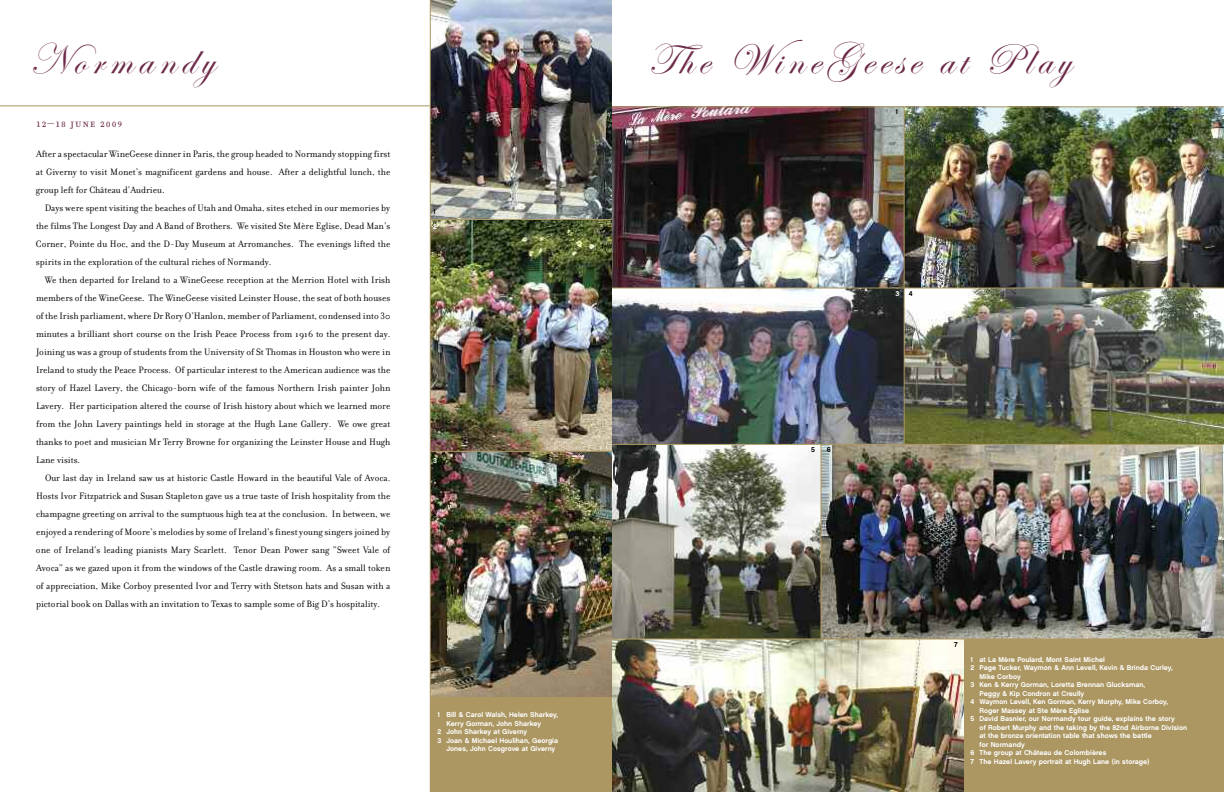
<style>
.page{position:relative;width:1224px;height:792px;background:#fff}
.page>*{position:absolute;margin:0;border:0;box-sizing:border-box;transform-origin:0 0}
.t1{font:44px "Edwardian Script ITC";letter-spacing:.12em;color:#6d2a49}
.t2{font:13px "Filosofia Small Caps";letter-spacing:.075em;color:#6d2a49}
.t3{font:10px/18px "Filosofia";color:#000;text-align:justify}
.t4{font:7px "Chalet New York Nineteen Sixty";color:#fff}
.t5{font:7px "Chalet New York Nineteen Sixty";color:#000}
</style>
<div class="page">
<div style="left:963px;top:638px;width:261px;height:154px;background:#ac9762"></div>
<img style="left:612px;top:640px;width:351px;height:152px">
<div style="left:430px;top:36px;width:182px;height:756px;background:#ac9762"></div>
<img style="left:431px;top:0;width:181px;height:697px">
<img style="left:612px;top:107px;width:292px;height:337px">
<img style="left:905px;top:107px;width:319px;height:337px">
<img style="left:612px;top:445px;width:209px;height:193px">
<img style="left:822px;top:445px;width:402px;height:193px">
<hr style="left:430px;top:219px;width:182px;height:1px;background:#ac9762">
<hr style="left:0;top:105px;width:430px;height:1px;background:#ac9762">
<hr style="left:612px;top:106px;width:612px;height:1px;background:#ac9762">
<hr style="left:430px;top:0;width:1px;height:792px;background:#ac9762">
<hr style="left:430px;top:451px;width:182px;height:1px;background:#ac9762">
<hr style="left:612px;top:444px;width:612px;height:1px;background:#ac9762">
<hr style="left:612px;top:638px;width:612px;height:2px;background:#ac9762">
<hr style="left:821px;top:444px;width:1px;height:195px;background:#ac9762">
<hr style="left:904px;top:288px;width:1px;height:156px;background:#ac9762">
<hr style="left:904px;top:107px;width:1px;height:181px;background:#ac9762">
<hr style="left:612px;top:288px;width:612px;height:1px;background:#ac9762">
<h1 class="t1" style="left:29px;top:32px;width:187px">Normandy</h1>
<h2 class="t2" style="left:36px;top:114px;width:88px">12–18 june 2009</h2>
<p class="t3" style="left:36px;top:144px;width:356px">After a spectacular WineGeese dinner in Paris, the group headed to Normandy stopping first at Giverny to visit Monet’s magnificent gardens and house. After a delightful lunch, the group left for Château d’Audrieu.</p>
<p class="t3" style="left:36px;top:198px;width:356px;text-indent:9px">Days were spent visiting the beaches of Utah and Omaha, sites etched in our memories by the films The Longest Day and A Band of Brothers. We visited Ste Mère Eglise, Dead Man’s Corner, Pointe du Hoc, and the D-Day Museum at Arromanches. The evenings lifted the spirits in the exploration of the cultural riches of Normandy.</p>
<p class="t3" style="left:36px;top:270px;width:356px;text-indent:9px">We then departed for Ireland to a WineGeese reception at the Merrion Hotel with Irish members of the WineGeese. The WineGeese visited Leinster House, the seat of both houses of the Irish parliament, where Dr Rory O’Hanlon, member of Parliament, condensed into 30 minutes a brilliant short course on the Irish Peace Process from 1916 to the present day.<br>Joining us was a group of students from the University of St Thomas in Houston who were in Ireland to study the Peace Process. Of particular interest to the American audience was the story of Hazel Lavery, the Chicago-born wife of the famous Northern Irish painter John Lavery. Her participation altered the course of Irish history about which we learned more from the John Lavery paintings held in storage at the Hugh Lane Gallery. We owe great thanks to poet and musician Mr Terry Browne for organizing the Leinster House and Hugh Lane visits.</p>
<p class="t3" style="left:36px;top:468px;width:356px;text-indent:9px">Our last day in Ireland saw us at historic Castle Howard in the beautiful Vale of Avoca.<br>Hosts Ivor Fitzpatrick and Susan Stapleton gave us a true taste of Irish hospitality from the champagne greeting on arrival to the sumptuous high tea at the conclusion. In between, we enjoyed a rendering of Moore’s melodies by some of Ireland’s finest young singers joined by one of Ireland’s leading pianists Mary Scarlett. Tenor Dean Power sang “Sweet Vale of Avoca” as we gazed upon it from the windows of the Castle drawing room. As a small token of appreciation, Mike Corboy presented Ivor and Terry with Stetson hats and Susan with a pictorial book on Dallas with an invitation to Texas to sample some of Big D’s hospitality.</p>
<p class="t5" style="left:433px;top:208px;width:4px">1</p>
<p class="t4" style="left:433px;top:223px;width:5px">2</p>
<p class="t4" style="left:433px;top:457px;width:5px">3</p>
<p class="t4" style="left:437px;top:711px;width:122px">1 Bill &amp; Carol Walsh, Helen Sharkey,</p>
<p class="t4" style="left:446px;top:719px;width:96px">Kerry Gorman, John Sharkey</p>
<p class="t4" style="left:437px;top:728px;width:91px">2 John Sharkey at Giverny</p>
<p class="t4" style="left:437px;top:736px;width:122px">3 Joan &amp; Michael Houlihan, Georgia</p>
<p class="t4" style="left:446px;top:745px;width:110px">Jones, John Cosgrove at Giverny</p>
<h1 class="t1" style="left:648px;top:32px;width:424px">The WineGeese at Play</h1>
<p class="t5" style="left:896px;top:108px;width:4px">1</p>
<p class="t4" style="left:908px;top:108px;width:5px">2</p>
<p class="t5" style="left:811px;top:445px;width:5px">5</p>
<p class="t5" style="left:827px;top:445px;width:5px">6</p>
<p class="t4" style="left:896px;top:290px;width:5px">3</p>
<p class="t5" style="left:909px;top:290px;width:5px">4</p>
<p class="t5" style="left:954px;top:641px;width:5px">7</p>
<p class="t4" style="left:971px;top:655px;width:136px">1 at La Mère Poulard, Mont Saint Michel</p>
<p class="t4" style="left:971px;top:664px;width:204px">2 Page Tucker, Waymon &amp; Ann Levell, Kevin &amp; Brinda Curley,</p>
<p class="t4" style="left:980px;top:672px;width:43px">Mike Corboy</p>
<p class="t4" style="left:971px;top:681px;width:176px">3 Ken &amp; Kerry Gorman, Loretta Brennan Glucksman,</p>
<p class="t4" style="left:980px;top:689px;width:106px">Peggy &amp; Kip Condron at Creully</p>
<p class="t4" style="left:971px;top:698px;width:199px">4 Waymon Levell, Ken Gorman, Kerry Murphy, Mike Corboy,</p>
<p class="t4" style="left:980px;top:706px;width:111px">Roger Massey at Ste Mère Eglise</p>
<p class="t4" style="left:971px;top:715px;width:206px">5 David Basnier, our Normandy tour guide, explains the story</p>
<p class="t4" style="left:980px;top:723px;width:209px">of Robert Murphy and the taking by the 82nd Airborne Division</p>
<p class="t4" style="left:980px;top:732px;width:174px">at the bronze orientation table that shows the battle</p>
<p class="t4" style="left:980px;top:740px;width:47px">for Normandy</p>
<p class="t4" style="left:971px;top:749px;width:137px">6 The group at Château de Colombières</p>
<p class="t4" style="left:971px;top:757px;width:180px">7 The Hazel Lavery portrait at Hugh Lane (in storage)</p>
</div>
